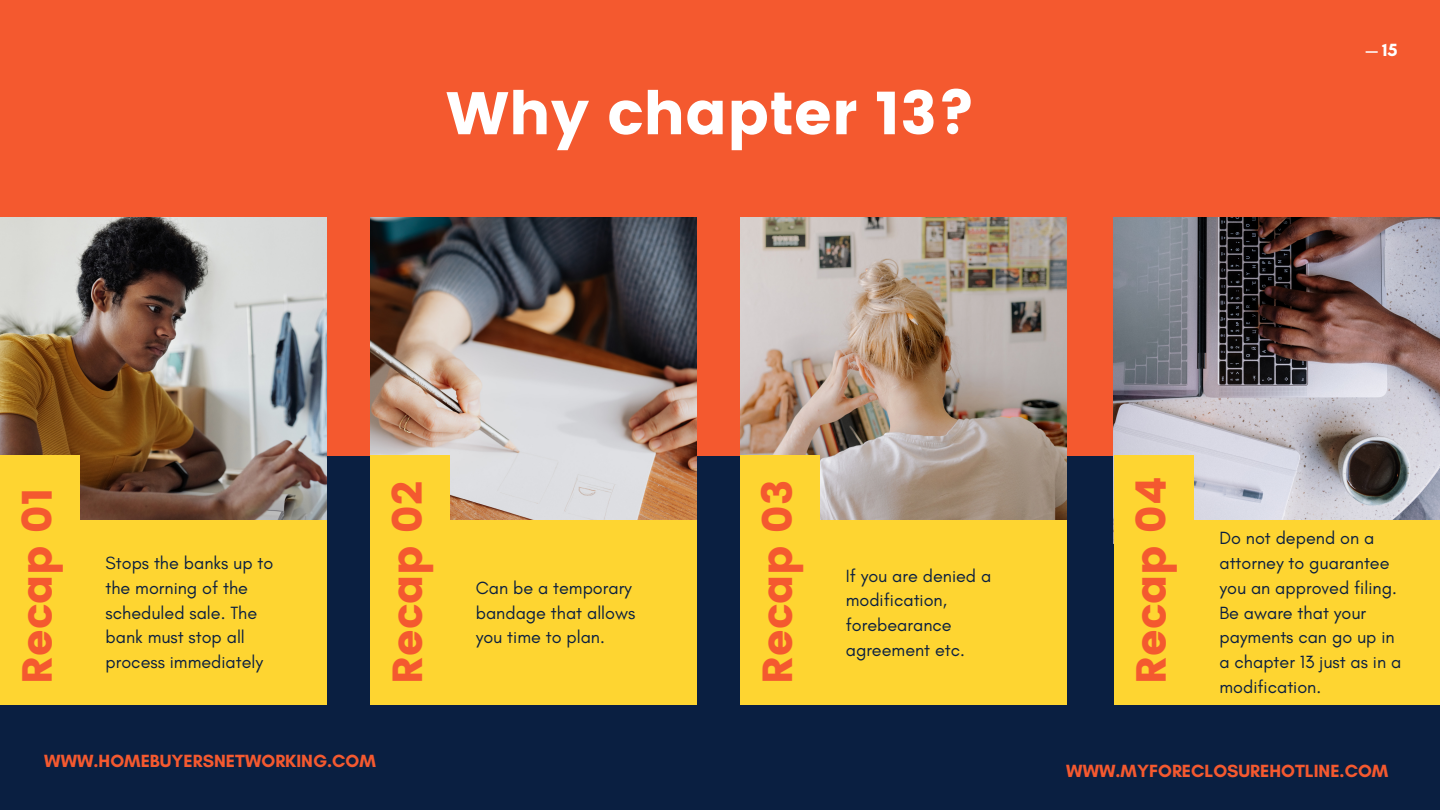
<style>
.page{position:relative;width:1440px;height:810px;background:#0a1f41}
.page>*{position:absolute;margin:0;border:0;box-sizing:border-box;transform-origin:0 0}
.t1{font:60px "Poppins";color:#fff}
.t2{font:42px "Poppins";color:#f4592f}
.t3{font:18px/24.8px "Glacial Indifference";color:#0a1f41}
.t4{font:700 18px "Glacial Indifference";color:#f4592f}
.t5{font:700 18px "Glacial Indifference";color:#fff}
</style>
<div class="page">
<div style="left:0;top:0;width:1440px;height:455px;background:#f4592f"></div>
<img style="left:0;top:218px;width:326px;height:302px">
<div style="left:0;top:520px;width:326px;height:184px;background:#fed531"></div>
<div style="left:0;top:455px;width:79px;height:250px;background:#fed531"></div>
<img style="left:370px;top:218px;width:326px;height:302px">
<div style="left:370px;top:520px;width:326px;height:184px;background:#fed531"></div>
<div style="left:370px;top:455px;width:80px;height:250px;background:#fed531"></div>
<img style="left:740px;top:218px;width:326px;height:302px">
<div style="left:740px;top:520px;width:326px;height:184px;background:#fed531"></div>
<div style="left:740px;top:455px;width:80px;height:250px;background:#fed531"></div>
<img style="left:1114px;top:218px;width:326px;height:302px">
<div style="left:1114px;top:520px;width:326px;height:184px;background:#fed531"></div>
<div style="left:1114px;top:455px;width:79px;height:250px;background:#fed531"></div>
<h1 class="t1" style="left:446px;top:78px;width:531px">Why chapter 13?</h1>
<p class="t5" style="left:1366px;top:39px;width:33px">— 15</p>
<h2 class="t2" style="left:13px;top:684px;width:198px;rotate:-90deg">Recap 01</h2>
<p class="t3" style="left:106px;top:550px;width:169px">Stops the banks up to the morning of the scheduled sale. The bank must stop all process immediately</p>
<h2 class="t2" style="left:383px;top:684px;width:204px;rotate:-90deg">Recap 02</h2>
<p class="t4" style="left:44px;top:750px;width:333px">WWW.HOMEBUYERSNETWORKING.COM</p>
<p class="t3" style="left:476px;top:575px;width:161px">Can be a temporary bandage that allows you time to plan.</p>
<h2 class="t2" style="left:753px;top:684px;width:205px;rotate:-90deg">Recap 03</h2>
<p class="t3" style="left:846px;top:563px;width:147px">If you are denied a modification, forebearance agreement etc.</p>
<h2 class="t2" style="left:1127px;top:684px;width:208px;rotate:-90deg">Recap 04</h2>
<p class="t3" style="left:1219px;top:526px;width:183px">Do not depend on a attorney to guarantee you an approved filing.<br>Be aware that your payments can go up in a chapter 13 just as in a</p>
<p class="t3" style="left:1219px;top:674px;width:103px">modification.</p>
<p class="t4" style="left:1066px;top:760px;width:324px">WWW.MYFORECLOSUREHOTLINE.COM</p>
</div>
